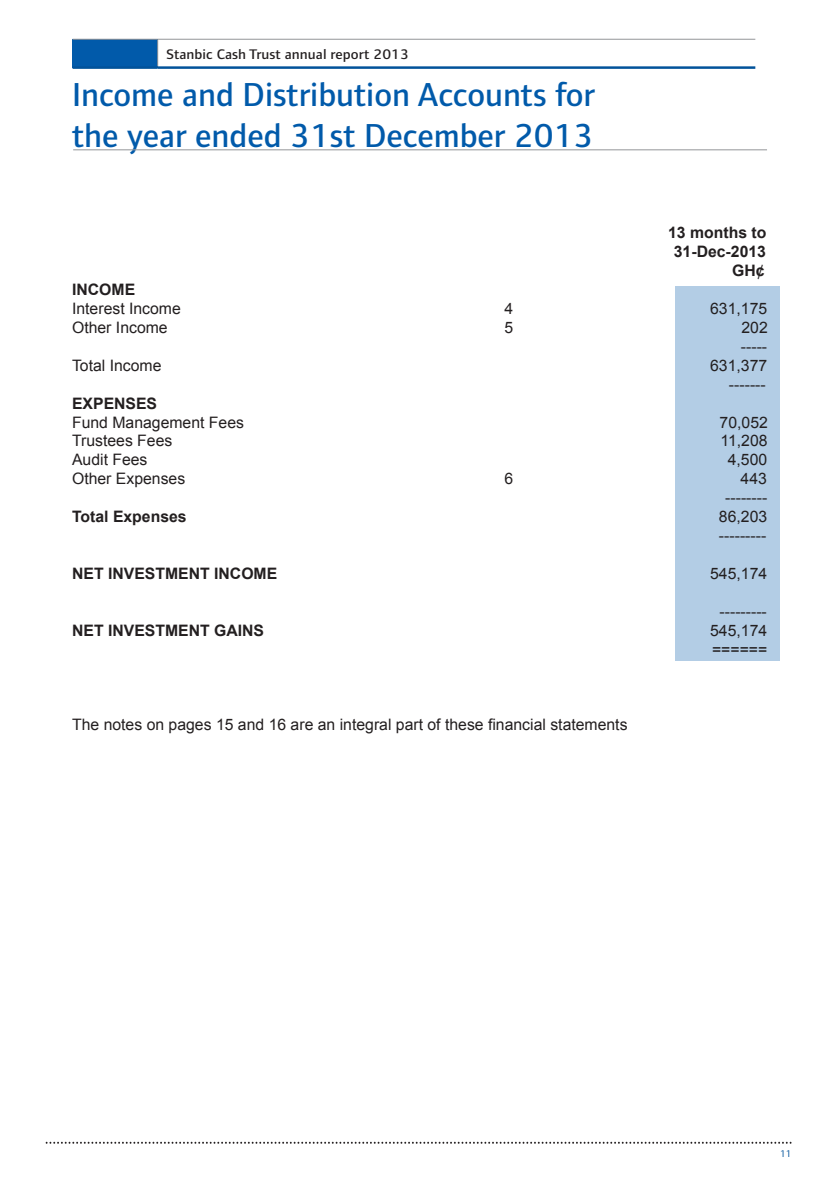
<style>
.page{position:relative;width:840px;height:1191px;background:#fff}
.page>*{position:absolute;margin:0;border:0;box-sizing:border-box;transform-origin:0 0}
.t1{font:500 34.4px "Standard Bank";color:#015aaa}
.t2{font:15.8px/19px "Arial";color:#231f20}
.t3{font:700 15.8px "Arial";color:#231f20}
.t4{font:500 14.4px "Standard Bank";letter-spacing:.005em;color:#231f20;scale:1.06 1}
.t5{font:10px "Standard Bank";color:#01529a}
</style>
<div class="page">
<div style="left:675px;top:287px;width:104px;height:374px;background:#b3cde5"></div>
<svg style="left:46px;top:1141px;width:745px;height:2px"></svg>
<div style="left:72px;top:39px;width:86px;height:29px;background:#015aaa"></div>
<hr style="left:158px;top:39px;width:597px;height:1px;background:#939598">
<hr style="left:72px;top:39px;width:86px;height:1px;background:#939598">
<svg style="left:157px;top:40px;width:1px;height:26px"></svg>
<hr style="left:72px;top:66px;width:86px;height:3px;background:#01529a">
<hr style="left:158px;top:66px;width:597px;height:3px;background:#01529a">
<hr style="left:73px;top:149px;width:693px;height:1px;background:#939598">
<p class="t4" style="left:166px;top:46px;width:230px">Stanbic Cash Trust annual report 2013</p>
<p class="t1" style="left:72px;top:75px;width:524px">Income and Distribution Accounts for</p>
<p class="t1" style="left:72px;top:116px;width:522px">the year ended 31st December 2013</p>
<p class="t3" style="left:667px;top:222px;width:100px">13 months to</p>
<p class="t3" style="left:673px;top:241px;width:94px">31-Dec-2013</p>
<p class="t3" style="left:731px;top:260px;width:34px">GH¢</p>
<p class="t3" style="left:72px;top:279px;width:65px">INCOME</p>
<p class="t2" style="left:72px;top:299px;width:110px">Interest Income</p>
<p class="t2" style="left:504px;top:299px;width:10px">4</p>
<p class="t2" style="left:709px;top:299px;width:58px">631,175</p>
<p class="t2" style="left:72px;top:318px;width:97px">Other Income</p>
<p class="t2" style="left:504px;top:318px;width:10px">5</p>
<p class="t2" style="left:741px;top:318px;width:28px">202</p>
<p class="t2" style="left:740px;top:337px;width:28px">-----</p>
<p class="t2" style="left:72px;top:356px;width:91px">Total Income</p>
<p class="t2" style="left:709px;top:356px;width:58px">631,377</p>
<p class="t2" style="left:728px;top:375px;width:38px">-------</p>
<p class="t3" style="left:72px;top:393px;width:87px">EXPENSES</p>
<p class="t2" style="left:72px;top:413px;width:173px">Fund Management Fees</p>
<p class="t2" style="left:719px;top:413px;width:50px">70,052</p>
<p class="t2" style="left:72px;top:431px;width:102px">Trustees Fees</p>
<p class="t2" style="left:720px;top:431px;width:49px">11,208</p>
<p class="t2" style="left:72px;top:450px;width:77px">Audit Fees</p>
<p class="t2" style="left:727px;top:450px;width:41px">4,500</p>
<p class="t2" style="left:72px;top:469px;width:115px">Other Expenses</p>
<p class="t2" style="left:504px;top:469px;width:10px">6</p>
<p class="t2" style="left:740px;top:469px;width:28px">443</p>
<p class="t2" style="left:724px;top:488px;width:44px">--------</p>
<p class="t3" style="left:72px;top:506px;width:116px">Total Expenses</p>
<p class="t2" style="left:718px;top:507px;width:50px">86,203 ---------</p>
<p class="t3" style="left:72px;top:563px;width:207px">NET INVESTMENT INCOME</p>
<p class="t2" style="left:709px;top:564px;width:58px">545,174</p>
<p class="t2" style="left:719px;top:602px;width:49px">---------</p>
<p class="t3" style="left:72px;top:620px;width:193px">NET INVESTMENT GAINS</p>
<p class="t2" style="left:709px;top:621px;width:59px">545,174 ======</p>
<p class="t2" style="left:72px;top:715px;width:556px">The notes on pages 15 and 16 are an integral part of these financial statements</p>
<p class="t5" style="left:779px;top:1148px;width:13px">11</p>
</div>
